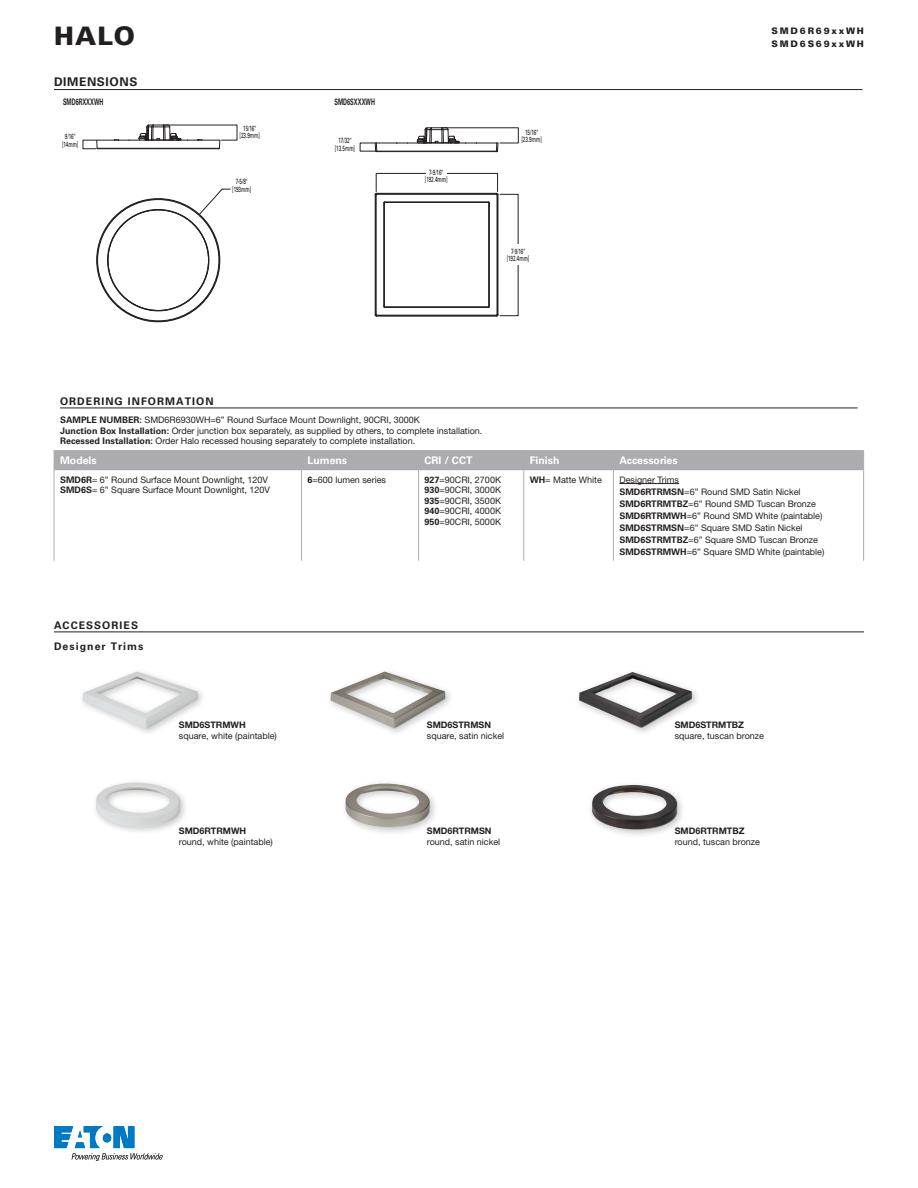
<style>
.page{position:relative;width:918px;height:1188px;background:#fff}
.page>*{position:absolute;margin:0;border:0;box-sizing:border-box;transform-origin:0 0}
.t1{font:900 25.5px "Univers LT Std";color:#231f20}
.t2{font:700 12px "Univers LT Std";letter-spacing:.05em;color:#231f20}
.t3{font:700 10.5px/21.6px "Univers LT Std";letter-spacing:.1em;color:#231f20}
.t4{font:700 10.5px "Univers LT Std";color:#fff}
.t5{font:9px/10.5px "Helvetica Neue LT Std";color:#231f20}
.t6{font:9px "Helvetica Neue LT Pro";color:#231f20}
.t7{font:700 9px "Helvetica Neue LT Pro";color:#231f20}
.t8{font:900 9px "Univers LT Std";letter-spacing:.2em;color:#231f20}
.t9{font:700 9px "Univers LT Std";color:#231f20;scale:.61 1}
.t10{font:7.5px/7.5px "Univers LT Std";color:#040503;text-align:center;scale:.61 1}
.s1{font-family:"Univers LT Std";font-weight:700}
</style>
<div class="page">
<svg style="left:54px;top:1126px;width:109px;height:35px"></svg>
<hr style="left:54px;top:89px;width:808px;height:1px;background:#231f20">
<hr style="left:376px;top:143px;width:121px;height:1px;background:#231f20">
<hr style="left:377px;top:151px;width:119px;height:1px;background:#231f20">
<svg style="left:375px;top:143px;width:3px;height:9px"></svg>
<hr style="left:377px;top:315px;width:119px;height:1px;background:#231f20">
<hr style="left:376px;top:195px;width:1px;height:120px;background:#231f20">
<hr style="left:497px;top:195px;width:1px;height:120px;background:#231f20">
<hr style="left:377px;top:194px;width:119px;height:1px;background:#231f20">
<hr style="left:385px;top:307px;width:104px;height:1px;background:#231f20">
<hr style="left:384px;top:203px;width:1px;height:104px;background:#231f20">
<hr style="left:489px;top:203px;width:1px;height:104px;background:#231f20">
<hr style="left:385px;top:202px;width:104px;height:1px;background:#231f20">
<hr style="left:376px;top:316px;width:121px;height:1px;background:#231f20">
<hr style="left:375px;top:194px;width:1px;height:121px;background:#231f20">
<hr style="left:498px;top:194px;width:1px;height:121px;background:#231f20">
<hr style="left:376px;top:193px;width:121px;height:1px;background:#231f20">
<svg style="left:96px;top:140px;width:2px;height:9px"></svg>
<hr style="left:97px;top:140px;width:123px;height:1px;background:#231f20">
<hr style="left:97px;top:148px;width:122px;height:1px;background:#231f20">
<svg style="left:139px;top:124px;width:99px;height:25px"></svg>
<div style="left:83px;top:140px;width:13px;height:9px;border:1px solid #231f20"></div>
<svg style="left:198px;top:188px;width:32px;height:27px"></svg>
<svg style="left:417px;top:127px;width:102px;height:25px"></svg>
<div style="left:376px;top:173px;width:122px;height:19px;border:1px solid #231f20"></div>
<div style="left:426px;top:169px;width:21px;height:5px;background:#fff"></div>
<div style="left:54px;top:450px;width:810px;height:20px;background:#acabb0"></div>
<hr style="left:54px;top:470px;width:1px;height:91px;background:#acadb1">
<hr style="left:418px;top:470px;width:1px;height:91px;background:#acadb1">
<hr style="left:523px;top:470px;width:1px;height:91px;background:#acadb1">
<hr style="left:613px;top:470px;width:1px;height:91px;background:#acadb1">
<hr style="left:863px;top:470px;width:1px;height:91px;background:#acadb1">
<hr style="left:301px;top:470px;width:1px;height:91px;background:#acabb0">
<hr style="left:60px;top:408px;width:798px;height:1px;background:#231f20">
<hr style="left:619px;top:483px;width:60px;height:1px;background:#231f20">
<hr style="left:54px;top:632px;width:810px;height:1px;background:#231f20">
<img style="left:83px;top:672px;width:115px;height:57px">
<div style="left:92px;top:778px;width:97px;height:57px;background:#231f20;opacity:.25"></div>
<img style="left:96px;top:783px;width:84px;height:45px">
<img style="left:330px;top:672px;width:115px;height:57px">
<div style="left:341px;top:779px;width:97px;height:57px;background:#231f20;opacity:.25"></div>
<img style="left:345px;top:784px;width:85px;height:44px">
<img style="left:579px;top:672px;width:113px;height:56px">
<div style="left:587px;top:780px;width:99px;height:59px;background:#231f20;opacity:.25"></div>
<img style="left:592px;top:785px;width:85px;height:46px">
<h1 class="t1" style="left:54px;top:20px;width:83px">HALO</h1>
<h2 class="t2" style="left:54px;top:75px;width:85px">DIMENSIONS</h2>
<p class="t9" style="left:63px;top:97px;width:68px">SMD6RXXXWH</p>
<p class="t9" style="left:334px;top:97px;width:68px">SMD6SXXXWH</p>
<p class="t10" style="left:62px;top:133px;width:29px">9/16" [14mm]</p>
<p class="t10" style="left:240px;top:125px;width:35px">15/16" [23.9mm]</p>
<p class="t10" style="left:232px;top:178px;width:32px">7-5/8" [193mm]</p>
<p class="t10" style="left:335px;top:137px;width:35px">17/32" [13.5mm]</p>
<p class="t10" style="left:425px;top:169px;width:39px">7-9/16" [192.4mm]</p>
<p class="t10" style="left:521px;top:129px;width:35px">15/16" [23.9mm]</p>
<p class="t10" style="left:507px;top:248px;width:39px">7-9/16" [192.4mm]</p>
<p class="t8" style="left:771px;top:25px;width:94px">SMD6R69xxWH</p>
<p class="t8" style="left:771px;top:38px;width:94px">SMD6S69xxWH</p>
<p class="t3" style="left:60px;top:390px;width:155px">ORDERING INFORMATION</p>
<p class="t5" style="left:60px;top:415px;width:424px"><span class="s1">SAMPLE NUMBER:</span> SMD6R6930WH=6” Round Surface Mount Downlight, 90CRI, 3000K<br><span class="s1">Junction Box Installation:</span> Order junction box separately, as supplied by others, to complete installation.<br><span class="s1">Recessed Installation:</span> Order Halo recessed housing separately to complete installation.</p>
<p class="t4" style="left:60px;top:454px;width:38px">Models</p>
<p class="t4" style="left:308px;top:454px;width:41px">Lumens</p>
<p class="t4" style="left:425px;top:454px;width:49px">CRI / CCT</p>
<p class="t4" style="left:530px;top:454px;width:31px">Finish</p>
<p class="t4" style="left:619px;top:454px;width:60px">Accessories</p>
<p class="t5" style="left:60px;top:474px;width:212px"><span class="s1">SMD6R</span>= 6” Round Surface Mount Downlight, 120V<br><span class="s1">SMD6S</span>= 6” Square Surface Mount Downlight, 120V</p>
<p class="t5" style="left:308px;top:474px;width:80px"><span class="s1">6</span>=600 lumen series</p>
<p class="t5" style="left:425px;top:474px;width:78px;text-align:justify"><span class="s1">927</span>=90CRI, 2700K <span class="s1">930</span>=90CRI, 3000K <span class="s1">935</span>=90CRI, 3500K <span class="s1">940</span>=90CRI, 4000K <span class="s1">950</span>=90CRI, 5000K</p>
<p class="t5" style="left:530px;top:474px;width:74px"><span class="s1">WH</span>= Matte White</p>
<p class="t5" style="left:619px;top:473px;width:206px;line-height:12px">Designer Trims<br><span class="s1">SMD6RTRMSN</span>=6” Round SMD Satin Nickel <span class="s1">SMD6RTRMTBZ</span>=6” Round SMD Tuscan Bronze <span class="s1">SMD6RTRMWH</span>=6” Round SMD White (paintable)<br><span class="s1">SMD6STRMSN</span>=6” Square SMD Satin Nickel <span class="s1">SMD6STRMTBZ</span>=6” Square SMD Tuscan Bronze <span class="s1">SMD6STRMWH</span>=6” Square SMD White (paintable)</p>
<p class="t3" style="left:54px;top:614px;width:91px">ACCESSORIES<br>Designer Trims</p>
<p class="t7" style="left:179px;top:719px;width:68px">SMD6STRMWH</p>
<p class="t6" style="left:179px;top:730px;width:100px">square, white (paintable)</p>
<p class="t7" style="left:179px;top:825px;width:69px">SMD6RTRMWH</p>
<p class="t6" style="left:179px;top:836px;width:96px">round, white (paintable)</p>
<p class="t7" style="left:427px;top:719px;width:66px">SMD6STRMSN</p>
<p class="t6" style="left:427px;top:730px;width:79px">square, satin nickel</p>
<p class="t7" style="left:427px;top:825px;width:66px">SMD6RTRMSN</p>
<p class="t6" style="left:427px;top:836px;width:75px">round, satin nickel</p>
<p class="t7" style="left:675px;top:719px;width:71px">SMD6STRMTBZ</p>
<p class="t6" style="left:675px;top:730px;width:91px">square, tuscan bronze</p>
<p class="t7" style="left:675px;top:825px;width:71px">SMD6RTRMTBZ</p>
<p class="t6" style="left:675px;top:836px;width:87px">round, tuscan bronze</p>
</div>
